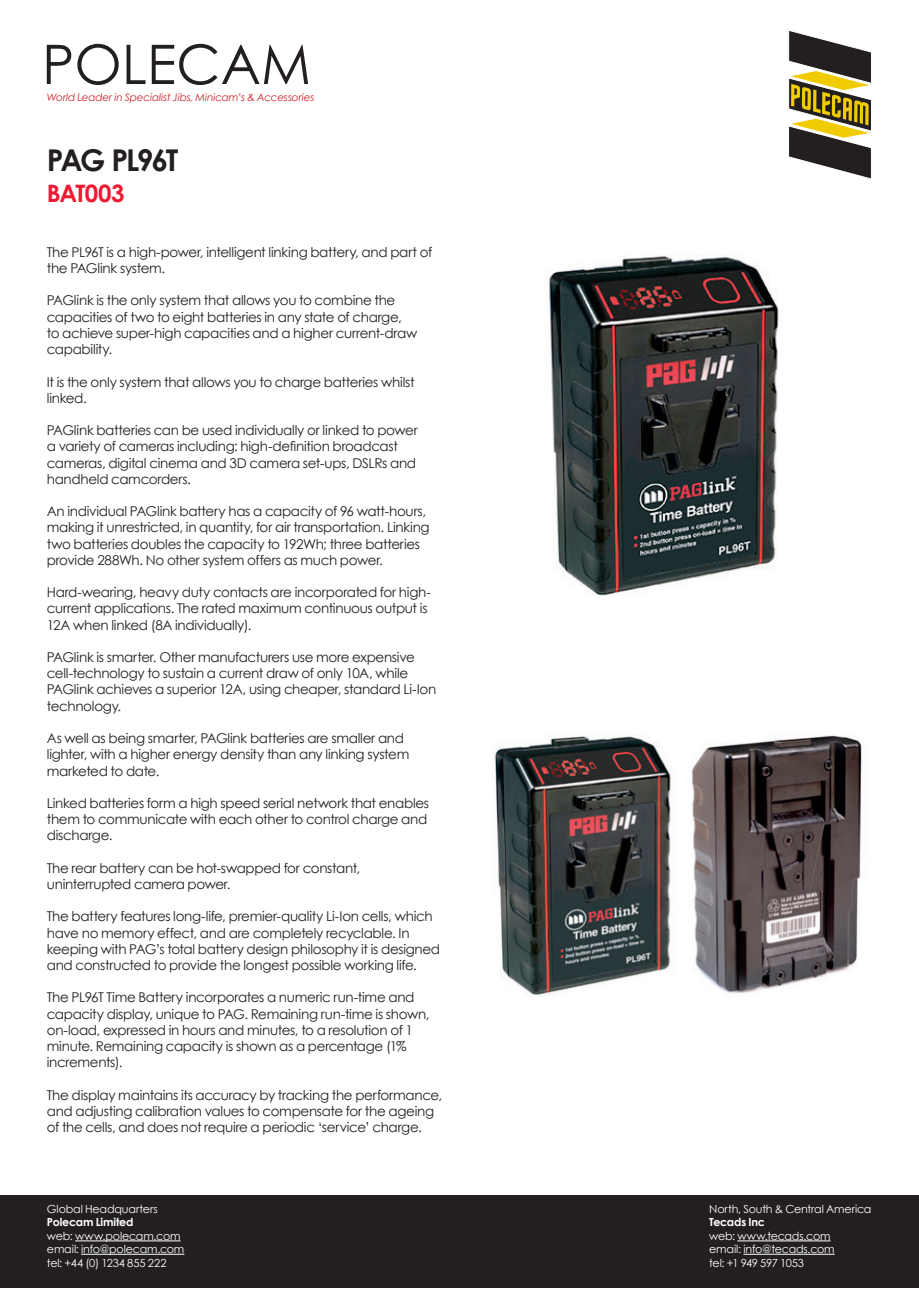
<style>
.page{position:relative;width:919px;height:1289px;background:#fff}
.page>*{position:absolute;margin:0;border:0;box-sizing:border-box;transform-origin:0 0}
.t1{font:700 30px "Century Gothic";letter-spacing:-.08em;color:#231f20}
.t2{font:700 24px "Century Gothic";letter-spacing:-.03em;color:#ed1a32}
.t3{font:13.5px/16.2px "Century Gothic";letter-spacing:-.025em;color:#231f20}
.t4{font:11.1px/13.4px "Century Gothic";letter-spacing:-.015em;color:#fff}
.t5{font:700 11.1px "Century Gothic";letter-spacing:-.015em;color:#fff}
.t6{font:italic 10.5px "Century Gothic";letter-spacing:-.01em;color:#d1232a}
</style>
<div class="page">
<svg style="left:788px;top:30px;width:83px;height:149px"></svg>
<div style="left:0;top:1194px;width:918px;height:93px;background:#231f20"></div>
<hr style="left:737px;top:1240px;width:93px;height:1px;background:#fff">
<hr style="left:743px;top:1253px;width:91px;height:1px;background:#fff">
<hr style="left:75px;top:1240px;width:106px;height:1px;background:#fff">
<hr style="left:81px;top:1253px;width:103px;height:1px;background:#fff">
<svg style="left:47px;top:44px;width:261px;height:41px"></svg>
<img style="left:545px;top:256px;width:234px;height:340px">
<img style="left:492px;top:735px;width:371px;height:262px">
<p class="t6" style="left:47px;top:91px;width:269px">World Leader in Specialist Jibs, Minicam’s &amp; Accessories</p>
<h1 class="t1" style="left:47px;top:142px;width:133px">PAG PL96T</h1>
<h2 class="t2" style="left:47px;top:178px;width:79px">BAT003</h2>
<p class="t3" style="left:47px;top:244px;width:387px">The PL96T is a high-power, intelligent linking battery, and part of the PAGlink system.</p>
<p class="t3" style="left:47px;top:292px;width:372px">PAGlink is the only system that allows you to combine the capacities of two to eight batteries in any state of charge, to achieve super-high capacities and a higher current-draw capability.</p>
<p class="t3" style="left:47px;top:373px;width:369px">It is the only system that allows you to charge batteries whilst linked.</p>
<p class="t3" style="left:47px;top:422px;width:372px">PAGlink batteries can be used individually or linked to power a variety of cameras including: high-definition broadcast cameras, digital cinema and 3D camera set-ups, DSLRs and handheld camcorders.</p>
<p class="t3" style="left:47px;top:503px;width:384px">An individual PAGlink battery has a capacity of 96 watt-hours, making it unrestricted, in quantity, for air transportation. Linking two batteries doubles the capacity to 192Wh; three batteries provide 288Wh. No other system offers as much power.</p>
<p class="t3" style="left:47px;top:584px;width:385px">Hard-wearing, heavy duty contacts are incorporated for high&shy;current applications. The rated maximum continuous output is<br>12A when linked (8A individually).</p>
<p class="t3" style="left:47px;top:649px;width:391px">PAGlink is smarter. Other manufacturers use more expensive cell-technology to sustain a current draw of only 10A, while PAGlink achieves a superior 12A, using cheaper, standard Li-Ion technology.</p>
<p class="t3" style="left:47px;top:730px;width:364px">As well as being smarter, PAGlink batteries are smaller and lighter, with a higher energy density than any linking system marketed to date.</p>
<p class="t3" style="left:47px;top:794px;width:384px">Linked batteries form a high speed serial network that enables them to communicate with each other to control charge and discharge.</p>
<p class="t3" style="left:47px;top:859px;width:315px">The rear battery can be hot-swapped for constant, uninterrupted camera power.</p>
<p class="t3" style="left:47px;top:908px;width:395px">The battery features long-life, premier-quality Li-Ion cells, which have no memory effect, and are completely recyclable. In keeping with PAG’s total battery design philosophy it is designed and constructed to provide the longest possible working life.</p>
<p class="t3" style="left:47px;top:989px;width:384px">The PL96T Time Battery incorporates a numeric run-time and capacity display, unique to PAG. Remaining run-time is shown, on-load, expressed in hours and minutes, to a resolution of 1 minute. Remaining capacity is shown as a percentage (1% increments).</p>
<p class="t3" style="left:47px;top:1086px;width:397px">The display maintains its accuracy by tracking the performance, and adjusting calibration values to compensate for the ageing of the cells, and does not require a periodic ‘service’ charge.</p>
<p class="t4" style="left:47px;top:1202px;width:112px">Global Headquarters</p>
<p class="t5" style="left:47px;top:1215px;width:88px">Polecam Limited</p>
<p class="t4" style="left:47px;top:1228px;width:139px">web: www.polecam.com email: info@polecam.com tel: +44 (0) 1234 855 222</p>
<p class="t4" style="left:709px;top:1202px;width:164px">North, South &amp; Central America</p>
<p class="t5" style="left:709px;top:1215px;width:57px">Tecads Inc</p>
<p class="t4" style="left:709px;top:1228px;width:127px">web: www.tecads.com email: info@tecads.com tel: +1 949 597 1053</p>
</div>
